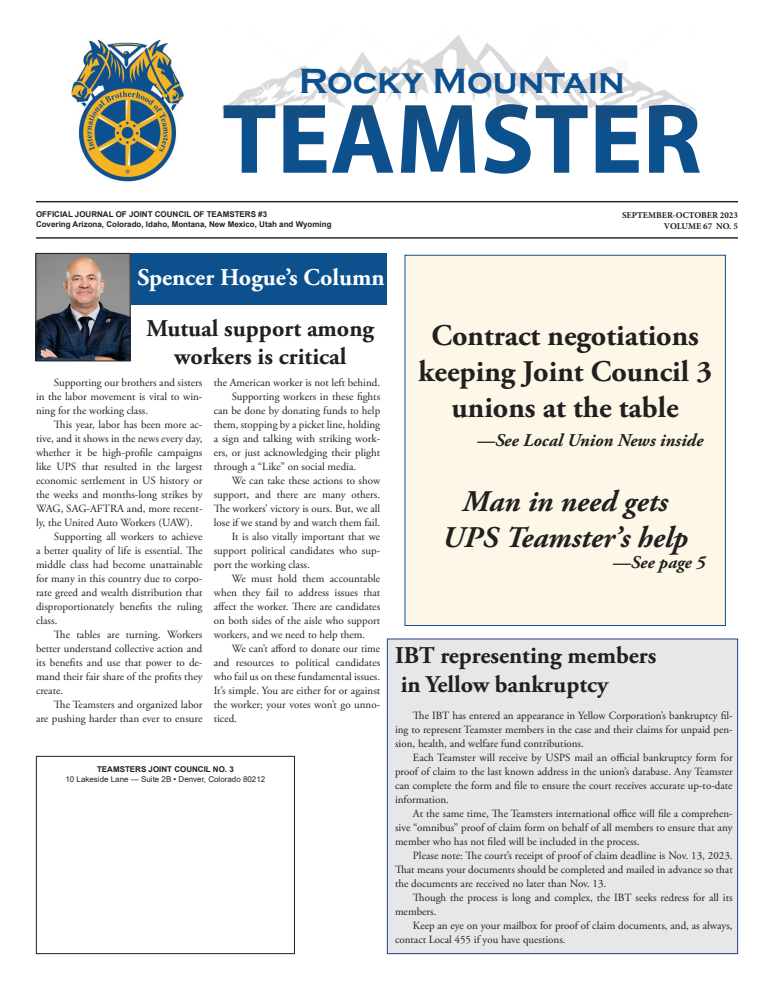
<style>
.page{position:relative;width:774px;height:990px;background:#fff}
.page>*{position:absolute;margin:0;border:0;box-sizing:border-box;transform-origin:0 0}
.t1{font:700 100px "Myriad Pro";color:#0d508e}
.t2{font:700 36px "Copperplate Gothic";color:#0d508e}
.t3{font:700 30px/36px "Adobe Garamond Pro";color:#231f20;text-align:center}
.t4{font:italic 700 30px/36px "Adobe Garamond Pro";color:#231f20;text-align:center}
.t5{font:700 24px/28.8px "Adobe Garamond Pro";color:#231f20}
.t6{font:700 24px "Adobe Garamond Pro";color:#fff}
.t7{font:italic 700 18px "Adobe Garamond Pro";color:#231f20}
.t8{font:11px/14px "Adobe Garamond Pro";color:#231f20;text-align:justify}
.t9{font:700 9px/10.8px "Minion Pro";color:#231f20;text-align:right}
.t10{font:700 8px/9.6px "Arial";color:#231f20}
.t11{font:8px "Arial";color:#231f20}
</style>
<div class="page">
<div style="left:37px;top:253px;width:350px;height:52px;background:#0d508e"></div>
<div style="left:36px;top:756px;width:259px;height:198px;border:1px solid #231f20"></div>
<hr style="left:36px;top:201px;width:702px;height:1px;background:#231f20">
<hr style="left:36px;top:237px;width:702px;height:2px;background:#231f20">
<img style="left:69px;top:39px;width:115px;height:143px">
<img style="left:222px;top:35px;width:474px;height:78px">
<img style="left:38px;top:255px;width:90px;height:104px">
<div style="left:36px;top:253px;width:94px;height:108px;border:1px solid #231f20"></div>
<div style="left:387px;top:639px;width:351px;height:315px;background:#e6e7e9;border:1px solid #253f8e"></div>
<div style="left:405px;top:255px;width:320px;height:371px;background:#fdf7e7"></div>
<div style="left:404px;top:255px;width:322px;height:371px;border:1px solid #0d508e"></div>
<h2 class="t2" style="left:299px;top:61px;width:328px">Rocky Mountain</h2>
<h1 class="t1" style="left:222px;top:74px;width:481px">TEAMSTER</h1>
<p class="t10" style="left:36px;top:210px;width:297px">OFFICIAL JOURNAL OF JOINT COUNCIL OF TEAMSTERS #3<br>Covering Arizona, Colorado, Idaho, Montana, New Mexico, Utah and Wyoming</p>
<p class="t9" style="left:622px;top:210px;width:117px">SEPTEMBER-OCTOBER 2023<br>VOLUME 67 NO. 5</p>
<h3 class="t6" style="left:137px;top:263px;width:249px">Spencer Hogue’s Column</h3>
<h3 class="t5" style="left:146px;top:314px;width:229px;text-align:center">Mutual support among workers is critical</h3>
<h3 class="t3" style="left:418px;top:318px;width:295px">Contract negotiations keeping Joint Council 3 unions at the table</h3>
<h3 class="t7" style="left:477px;top:430px;width:228px">—See Local Union News inside</h3>
<p class="t8" style="left:36px;top:376px;width:168px;text-indent:18px">Supporting our brothers and sisters in the labor movement is vital to win&shy;ning for the working class.</p>
<p class="t8" style="left:54px;top:418px;width:150px">This year, labor has been more ac-</p>
<p class="t8" style="left:36px;top:432px;width:168px">tive, and it shows in the news every day,</p>
<p class="t8" style="left:36px;top:446px;width:168px">whether it be high-profile campaigns</p>
<p class="t8" style="left:36px;top:460px;width:168px">like UPS that resulted in the largest</p>
<p class="t8" style="left:36px;top:474px;width:168px">economic settlement in US history or</p>
<p class="t8" style="left:36px;top:488px;width:168px">the weeks and months-long strikes by</p>
<p class="t8" style="left:36px;top:502px;width:168px">WAG, SAG-AFTRA and, more recent-</p>
<p class="t8" style="left:36px;top:516px;width:158px">ly, the United Auto Workers (UAW).</p>
<p class="t8" style="left:54px;top:530px;width:150px">Supporting all workers to achieve</p>
<p class="t8" style="left:36px;top:544px;width:168px">a better quality of life is essential. The</p>
<p class="t8" style="left:36px;top:558px;width:168px">middle class had become unattainable</p>
<p class="t8" style="left:36px;top:572px;width:168px">for many in this country due to corpo-</p>
<p class="t8" style="left:36px;top:586px;width:168px">rate greed and wealth distribution that</p>
<p class="t8" style="left:36px;top:600px;width:168px">disproportionately benefits the ruling</p>
<p class="t8" style="left:36px;top:614px;width:23px">class.</p>
<p class="t8" style="left:54px;top:628px;width:150px">The tables are turning. Workers</p>
<p class="t8" style="left:36px;top:642px;width:168px">better understand collective action and</p>
<p class="t8" style="left:36px;top:656px;width:168px">its benefits and use that power to de-</p>
<p class="t8" style="left:36px;top:670px;width:168px">mand their fair share of the profits they</p>
<p class="t8" style="left:36px;top:684px;width:29px">create.</p>
<p class="t8" style="left:54px;top:698px;width:150px">The Teamsters and organized labor</p>
<p class="t8" style="left:36px;top:712px;width:168px">are pushing harder than ever to ensure</p>
<p class="t8" style="left:214px;top:376px;width:168px">the American worker is not left behind.</p>
<p class="t8" style="left:232px;top:390px;width:150px">Supporting workers in these fights</p>
<p class="t8" style="left:214px;top:404px;width:168px">can be done by donating funds to help</p>
<p class="t8" style="left:214px;top:418px;width:168px">them, stopping by a picket line, holding</p>
<p class="t8" style="left:214px;top:432px;width:168px">a sign and talking with striking work-</p>
<p class="t8" style="left:214px;top:446px;width:168px">ers, or just acknowledging their plight</p>
<p class="t8" style="left:214px;top:460px;width:144px">through a “Like” on social media.</p>
<p class="t8" style="left:232px;top:474px;width:150px">We can take these actions to show</p>
<p class="t8" style="left:214px;top:488px;width:168px">support, and there are many others.</p>
<p class="t8" style="left:214px;top:502px;width:168px">The workers’ victory is ours. But, we all</p>
<p class="t8" style="left:214px;top:516px;width:168px">lose if we stand by and watch them fail.</p>
<p class="t8" style="left:232px;top:530px;width:150px">It is also vitally important that we</p>
<p class="t8" style="left:214px;top:544px;width:168px">support political candidates who sup-</p>
<p class="t8" style="left:214px;top:558px;width:98px">port the working class.</p>
<p class="t8" style="left:232px;top:572px;width:150px">We must hold them accountable</p>
<p class="t8" style="left:214px;top:586px;width:168px">when they fail to address issues that</p>
<p class="t8" style="left:214px;top:600px;width:168px">affect the worker. There are candidates</p>
<p class="t8" style="left:214px;top:614px;width:168px">on both sides of the aisle who support</p>
<p class="t8" style="left:214px;top:628px;width:153px">workers, and we need to help them.</p>
<p class="t8" style="left:232px;top:642px;width:150px">We can’t afford to donate our time</p>
<p class="t8" style="left:214px;top:656px;width:168px">and resources to political candidates</p>
<p class="t8" style="left:214px;top:670px;width:168px">who fail us on these fundamental issues.</p>
<p class="t8" style="left:214px;top:684px;width:168px">It’s simple. You are either for or against</p>
<p class="t8" style="left:214px;top:698px;width:168px">the worker; your votes won’t go unno-</p>
<p class="t8" style="left:214px;top:712px;width:25px">ticed.</p>
<h3 class="t4" style="left:442px;top:484px;width:247px">Man in need gets<br>UPS Teamster’s help</h3>
<h3 class="t7" style="left:613px;top:552px;width:94px">—See page 5</h3>
<h3 class="t5" style="left:395px;top:641px;width:263px">IBT representing members in Yellow bankruptcy</h3>
<p class="t8" style="left:395px;top:709px;width:339px;text-indent:18px">The IBT has entered an appearance in Yellow Corporation’s bankruptcy fil&shy;ing to represent Teamster members in the case and their claims for unpaid pen&shy;sion, health, and welfare fund contributions.</p>
<p class="t8" style="left:395px;top:751px;width:339px;text-indent:18px">Each Teamster will receive by USPS mail an official bankruptcy form for proof of claim to the last known address in the union’s database. Any Teamster can complete the form and file to ensure the court receives accurate up-to-date information.</p>
<p class="t8" style="left:395px;top:807px;width:339px;text-indent:18px">At the same time, The Teamsters international office will file a comprehen&shy;sive “omnibus” proof of claim form on behalf of all members to ensure that any member who has not filed will be included in the process.</p>
<p class="t8" style="left:395px;top:849px;width:339px;text-indent:18px">Please note: The court’s receipt of proof of claim deadline is Nov. 13, 2023.<br>That means your documents should be completed and mailed in advance so that the documents are received no later than Nov. 13.</p>
<p class="t8" style="left:395px;top:891px;width:339px;text-indent:18px">Though the process is long and complex, the IBT seeks redress for all its members.</p>
<p class="t8" style="left:395px;top:919px;width:339px;text-indent:18px">Keep an eye on your mailbox for proof of claim documents, and, as always, contact Local 455 if you have questions.</p>
<p class="t10" style="left:97px;top:765px;width:138px">TEAMSTERS JOINT COUNCIL NO. 3</p>
<p class="t11" style="left:66px;top:773px;width:201px">10 Lakeside Lane — Suite 2B • Denver, Colorado 80212</p>
</div>
